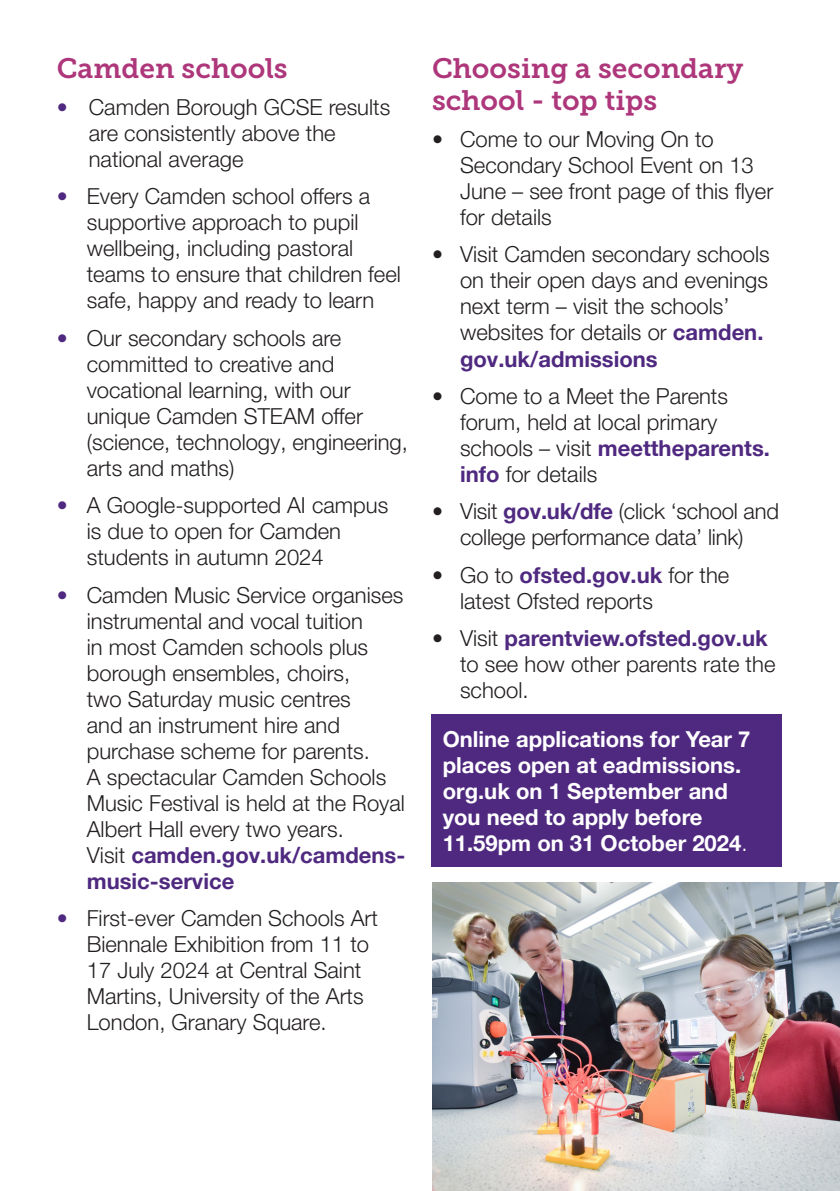
<style>
.page{position:relative;width:840px;height:1191px;background:#fff}
.page>*{position:absolute;margin:0;border:0;box-sizing:border-box;transform-origin:0 0}
.t1{font:28px/32px "Museo Slab 700";color:#ae377b}
.t2{font:300 22px/26px "Helvetica Neue LT Pro";color:#231f20}
.t3{font:700 22px/26px "Helvetica Neue LT Pro";color:#fff}
.s1{color:#4f2980}
.s2{font-weight:700;color:#4f2980}
.s3{font-weight:300}
</style>
<div class="page">
<div style="left:431px;top:714px;width:350px;height:153px;background:#4f2980"></div>
<img style="left:432px;top:882px;width:407px;height:309px">
<p class="t1" style="left:57px;top:52px;width:232px">Camden schools</p>
<p class="t2" style="left:89px;top:94px;width:303px;text-indent:-32px"><span class="s1">•</span> Camden Borough GCSE results are consistently above the national average</p>
<p class="t2" style="left:87px;top:183px;width:315px;text-indent:-30px"><span class="s1">•</span> Every Camden school offers a supportive approach to pupil wellbeing, including pastoral teams to ensure that children feel safe, happy and ready to learn</p>
<p class="t2" style="left:87px;top:324px;width:322px;text-indent:-30px"><span class="s1">•</span> Our secondary schools are committed to creative and vocational learning, with our unique Camden STEAM offer (science, technology, engineering, arts and maths)</p>
<p class="t2" style="left:87px;top:492px;width:303px;text-indent:-30px"><span class="s1">•</span> A Google-supported AI campus is due to open for Camden students in autumn 2024</p>
<p class="t2" style="left:87px;top:581px;width:320px;text-indent:-30px"><span class="s1">•</span> Camden Music Service organises instrumental and vocal tuition<br>in most Camden schools plus borough ensembles, choirs,<br>two Saturday music centres<br>and an instrument hire and purchase scheme for parents.<br>A spectacular Camden Schools<br>Music Festival is held at the Royal<br>Albert Hall every two years.<br>Visit <span class="s2">camden.gov.uk/camdens&shy;music-service</span></p>
<p class="t2" style="left:87px;top:904px;width:292px;text-indent:-30px"><span class="s1">•</span> First-ever Camden Schools Art<br>Biennale Exhibition from 11 to<br>17 July 2024 at Central Saint<br>Martins, University of the Arts<br>London, Granary Square.</p>
<p class="t1" style="left:432px;top:52px;width:313px">Choosing a secondary school - top tips</p>
<p class="t2" style="left:460px;top:126px;width:314px;text-indent:-28px">• Come to our Moving On to<br>Secondary School Event on 13<br>June – see front page of this flyer for details</p>
<p class="t2" style="left:460px;top:241px;width:311px;text-indent:-28px">• Visit Camden secondary schools on their open days and evenings next term – visit the schools’ websites for details or <span class="s2">camden. gov.uk/admissions</span></p>
<p class="t2" style="left:460px;top:382px;width:311px;text-indent:-28px">• Come to a Meet the Parents forum, held at local primary schools – visit <span class="s2">meettheparents. info</span> for details</p>
<p class="t2" style="left:432px;top:498px;width:348px;text-align:center">• Visit <span class="s2">gov.uk/dfe</span> (click ‘school and college performance data’ link)</p>
<p class="t2" style="left:460px;top:561px;width:270px;text-indent:-28px">• Go to <span class="s2">ofsted.gov.uk</span> for the latest Ofsted reports</p>
<p class="t2" style="left:460px;top:624px;width:317px;text-indent:-28px">• Visit <span class="s2">parentview.ofsted.gov.uk </span>to see how other parents rate the school.</p>
<p class="t3" style="left:442px;top:725px;width:309px">Online applications for Year 7 places open at eadmissions. org.uk on 1 September and you need to apply before<br>11.59pm on 31 October 2024<span class="s3">.</span></p>
</div>
